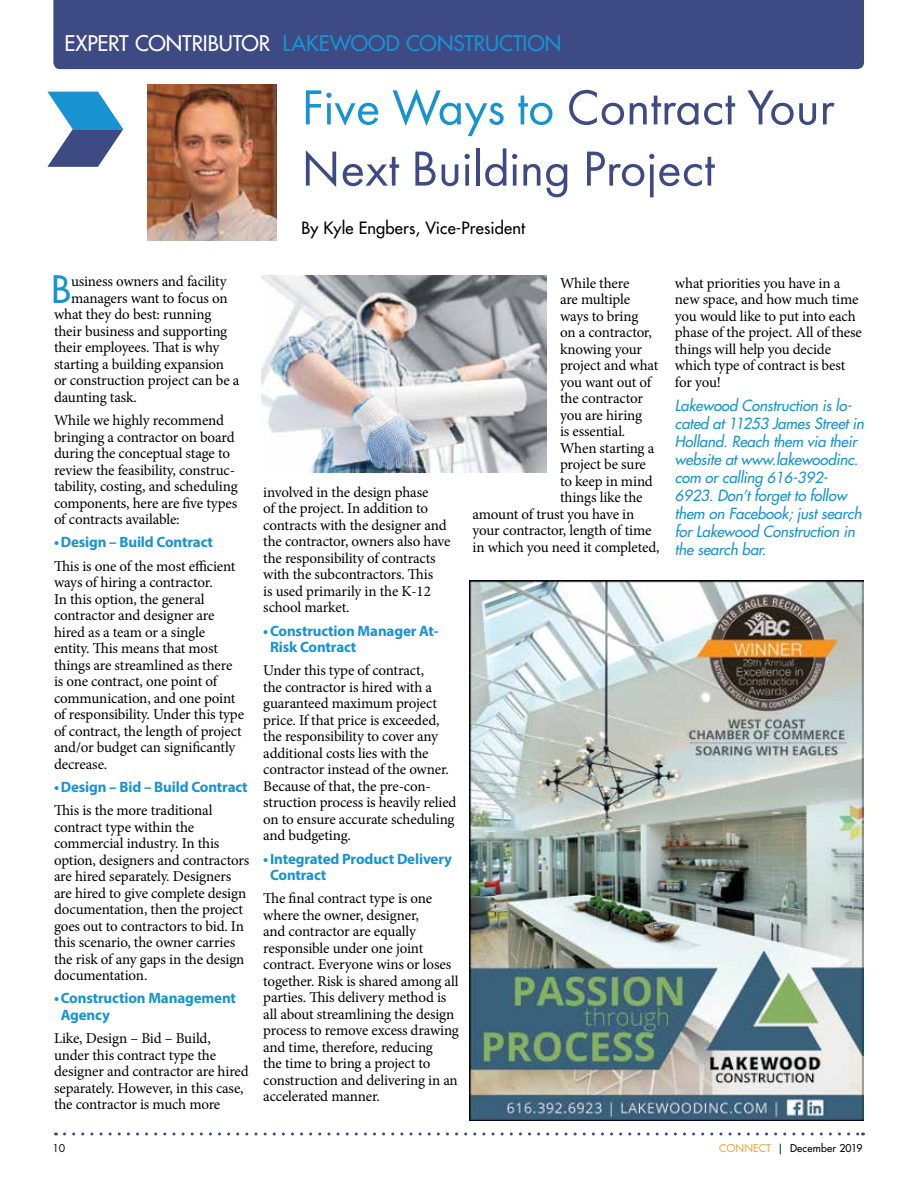
<style>
.page{position:relative;width:918px;height:1188px;background:#fff}
.page>*{position:absolute;margin:0;border:0;box-sizing:border-box;transform-origin:0 0}
.t1{font:51px/61.2px "Futura PT";color:#3e4a84}
.t2{font:36.9px "Futura";color:#1893d2}
.t3{font:21px "Futura";letter-spacing:-.005em;color:#1893d2}
.t4{font:16.5px "Futura";letter-spacing:.01em;color:#000}
.t5{font:15px/16.5px "Minion Pro";letter-spacing:-.01em;color:#000}
.t6{font:italic 15px/18px "Futura";letter-spacing:-.01em;color:#1893d2}
.t7{font:700 15px/16.5px "Myriad Pro";letter-spacing:-.01em;color:#1893d2}
.t8{font:10.5px "Futura";letter-spacing:.02em;color:#000}
.t9{font:10.5px "Futura";color:#000}
.s1{color:#fff}
.s2{color:#1893d2}
.s3{color:#f99c25}
.s4{font-style:inherit}
</style>
<div class="page">
<div style="left:53px;top:0;width:811px;height:69px;background:#3e4a84"></div>
<svg style="left:47px;top:92px;width:76px;height:75px"></svg>
<svg style="left:64px;top:1132px;width:799px;height:4px"></svg>
<img style="left:470px;top:580px;width:394px;height:540px">
<img style="left:147px;top:85px;width:130px;height:156px">
<img style="left:261px;top:276px;width:286px;height:196px">
<h3 class="t3" style="left:64px;top:30px;width:498px"><span class="s1">EXPERT CONTRIBUTOR</span> LAKEWOOD CONSTRUCTION</h3>
<h1 class="t1" style="left:302px;top:77px;width:535px"><span class="s2">Five Ways to</span> Contract Your<br>Next Building Project</h1>
<p class="t4" style="left:302px;top:217px;width:225px">By Kyle Engbers, Vice-President</p>
<h2 class="t2" style="left:52px;top:266px;width:21px">B</h2>
<p class="t5" style="left:71px;top:273px;width:157px">usiness owners and facility</p>
<p class="t5" style="left:71px;top:290px;width:158px">managers want to focus on</p>
<p class="t5" style="left:54px;top:306px;width:159px">what they do best: running</p>
<p class="t5" style="left:54px;top:323px;width:175px">their business and supporting</p>
<p class="t5" style="left:54px;top:339px;width:167px">their employees. That is why</p>
<p class="t5" style="left:54px;top:356px;width:172px">starting a building expansion</p>
<p class="t5" style="left:54px;top:372px;width:187px">or construction project can be a</p>
<p class="t5" style="left:54px;top:389px;width:84px">daunting task.</p>
<p class="t5" style="left:54px;top:412px;width:185px">While we highly recommend bringing a contractor on board during the conceptual stage to review the feasibility, construc&shy;tability, costing, and scheduling components, here are five types of contracts available:</p>
<p class="t7" style="left:54px;top:534px;width:161px">•Design – Build Contract</p>
<p class="t5" style="left:54px;top:558px;width:192px">This is one of the most efficient ways of hiring a contractor.<br>In this option, the general contractor and designer are hired as a team or a single entity. This means that most things are streamlined as there is one contract, one point of communication, and one point of responsibility. Under this type of contract, the length of project and/or budget can significantly decrease.</p>
<p class="t7" style="left:54px;top:778px;width:195px">•Design – Bid – Build Contract</p>
<p class="t5" style="left:54px;top:802px;width:197px">This is the more traditional contract type within the commercial industry. In this option, designers and contractors are hired separately. Designers are hired to give complete design documentation, then the project goes out to contractors to bid. In this scenario, the owner carries the risk of any gaps in the design documentation.</p>
<p class="t7" style="left:61px;top:990px;width:177px;text-indent:-7px">•Construction Management<br>Agency</p>
<p class="t5" style="left:54px;top:1030px;width:196px">Like, Design – Bid – Build, under this contract type the designer and contractor are hired separately. However, in this case, the contractor is much more</p>
<p class="t5" style="left:263px;top:484px;width:189px">involved in the design phase<br>of the project. In addition to contracts with the designer and the contractor, owners also have the responsibility of contracts with the subcontractors. This<br>is used primarily in the K-12 school market.</p>
<p class="t7" style="left:270px;top:622px;width:170px;text-indent:-7px">•Construction Manager At-<br>Risk Contract</p>
<p class="t5" style="left:263px;top:662px;width:195px">Under this type of contract,<br>the contractor is hired with a guaranteed maximum project price. If that price is exceeded, the responsibility to cover any additional costs lies with the contractor instead of the owner.<br>Because of that, the pre-con&shy;struction process is heavily relied on to ensure accurate scheduling and budgeting.</p>
<p class="t7" style="left:270px;top:850px;width:184px;text-indent:-7px">•Integrated Product Delivery<br>Contract</p>
<p class="t5" style="left:263px;top:890px;width:197px">The final contract type is one where the owner, designer,<br>and contractor are equally responsible under one joint contract. Everyone wins or loses together. Risk is shared among all parties. This delivery method is all about streamlining the design process to remove excess drawing and time, therefore, reducing<br>the time to bring a project to construction and delivering in an accelerated manner.</p>
<p class="t5" style="left:560px;top:275px;width:71px">While there</p>
<p class="t5" style="left:560px;top:291px;width:72px">are multiple</p>
<p class="t5" style="left:560px;top:308px;width:80px">ways to bring</p>
<p class="t5" style="left:560px;top:324px;width:93px">on a contractor,</p>
<p class="t5" style="left:560px;top:341px;width:84px">knowing your</p>
<p class="t5" style="left:560px;top:357px;width:100px">project and what</p>
<p class="t5" style="left:560px;top:374px;width:93px">you want out of</p>
<p class="t5" style="left:560px;top:390px;width:84px">the contractor</p>
<p class="t5" style="left:560px;top:407px;width:84px">you are hiring</p>
<p class="t5" style="left:560px;top:423px;width:67px">is essential.</p>
<p class="t5" style="left:560px;top:440px;width:96px">When starting a</p>
<p class="t5" style="left:560px;top:456px;width:87px">project be sure</p>
<p class="t5" style="left:560px;top:473px;width:94px">to keep in mind</p>
<p class="t5" style="left:560px;top:489px;width:84px">things like the</p>
<p class="t5" style="left:472px;top:506px;width:163px">amount of trust you have in</p>
<p class="t5" style="left:472px;top:522px;width:181px">your contractor, length of time</p>
<p class="t5" style="left:472px;top:539px;width:188px">in which you need it completed,</p>
<p class="t5" style="left:675px;top:275px;width:188px">what priorities you have in a new space, and how much time you would like to put into each phase of the project. All of these things will help you decide which type of contract is best for you!</p>
<p class="t6" style="left:675px;top:397px;width:190px">Lakewood Construction is lo&shy;cated at 11253 James Street in<br>Holland. Reach them via their website at www.lakewoodinc. com or calling 616-392-<br>6923. Don’t forget to follow them on Facebook; just search for Lakewood Construction in the search bar.</p>
<p class="t9" style="left:52px;top:1142px;width:14px">10</p>
<p class="t8" style="left:719px;top:1142px;width:145px"><span class="s3">CONNECT</span> <span class="s4">|</span> December 2019</p>
</div>
